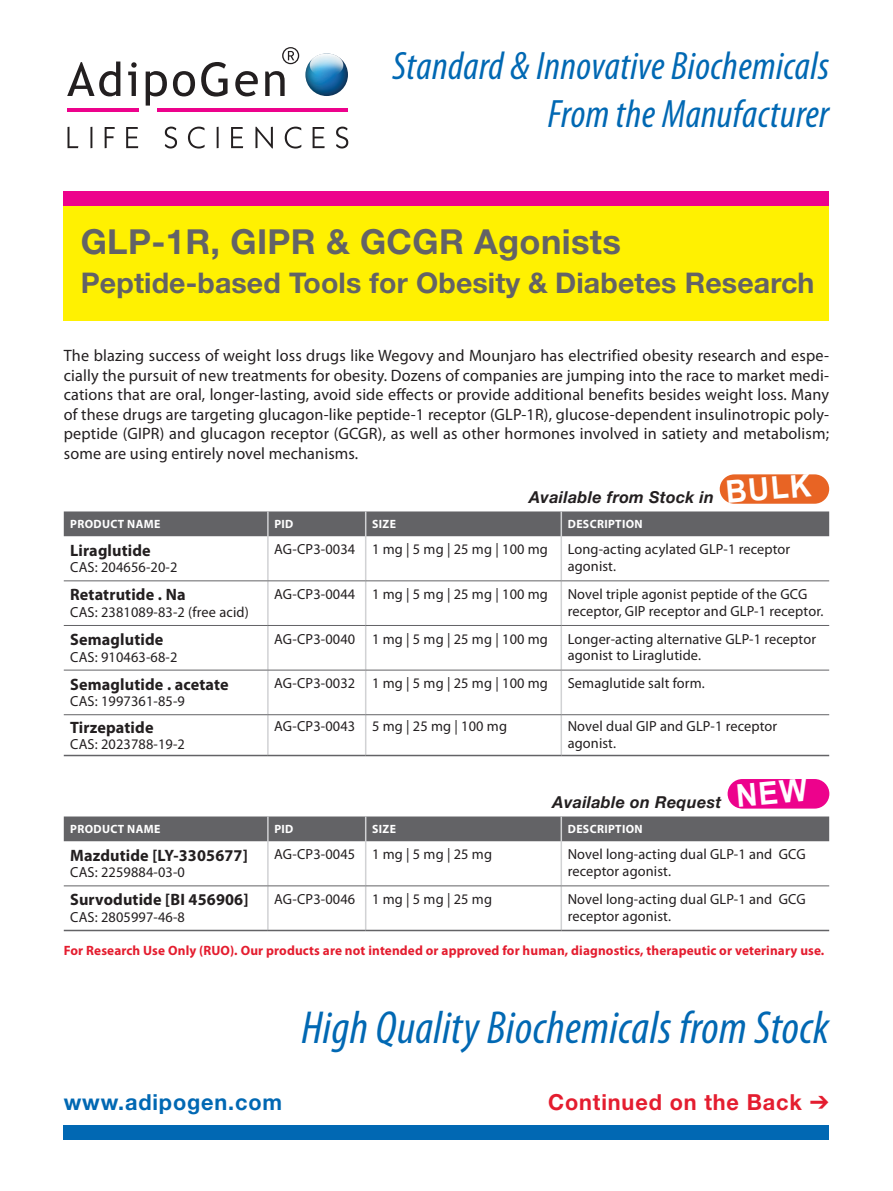
<style>
.page{position:relative;width:893px;height:1191px;background:#fff}
.page>*{position:absolute;margin:0;border:0;box-sizing:border-box;transform-origin:0 0}
.t1{font:italic condensed 46.5px "Myriad Pro";letter-spacing:.01em;color:#0168b3}
.t2{font:italic condensed 39.75px/47.7px "Myriad Pro";letter-spacing:.01em;color:#0168b3;text-align:right}
.t3{font:700 34.5px "Helvetica Neue LT Std";letter-spacing:.01em;color:#636366}
.t4{font:700 31.2px "Arial";color:#fff;scale:.94 1}
.t5{font:700 28.5px "Helvetica Neue LT Std";letter-spacing:.005em;color:#636366}
.t6{font:700 22.2px "Helvetica Neue LT Std";letter-spacing:.04em;color:#e41d2f}
.t7{font:700 22.2px "Helvetica Neue LT Std";letter-spacing:.04em;color:#0168b3}
.t8{font:16.5px/19.5px "Myriad Pro";letter-spacing:.01em;color:#231f20;text-align:justify}
.t9{font:700 16.5px "Myriad Pro";letter-spacing:.01em;color:#231f20}
.t10{font:italic 700 16.5px "Helvetica Neue LT Std";letter-spacing:.02em;color:#231f20}
.t11{font:14.7px/16.5px "Myriad Pro";letter-spacing:.01em;color:#231f20}
.t12{font:700 13.5px "Myriad Pro";letter-spacing:.01em;color:#e41d2f}
.t13{font:700 12px "Myriad Pro";letter-spacing:.03em;color:#fff}
</style>
<div class="page">
<div style="left:64px;top:206px;width:765px;height:115px;background:#fff101"></div>
<div style="left:64px;top:191px;width:765px;height:15px;background:#ed028c"></div>
<svg style="left:67px;top:62px;width:53px;height:34px"></svg>
<svg style="left:128px;top:62px;width:9px;height:34px"></svg>
<svg style="left:146px;top:71px;width:21px;height:35px"></svg>
<svg style="left:173px;top:71px;width:22px;height:25px"></svg>
<svg style="left:201px;top:62px;width:27px;height:35px"></svg>
<svg style="left:235px;top:71px;width:23px;height:25px"></svg>
<svg style="left:265px;top:71px;width:20px;height:25px"></svg>
<img style="left:305px;top:53px;width:43px;height:43px;border-radius:21px">
<svg style="left:282px;top:47px;width:17px;height:17px"></svg>
<hr style="left:67px;top:108px;width:72px;height:4px;background:#ed028c">
<hr style="left:157px;top:108px;width:191px;height:4px;background:#ed028c">
<svg style="left:68px;top:127px;width:10px;height:21px"></svg>
<hr style="left:90px;top:127px;width:2px;height:21px;background:#231f20">
<svg style="left:105px;top:127px;width:10px;height:21px"></svg>
<svg style="left:126px;top:127px;width:12px;height:21px"></svg>
<svg style="left:165px;top:127px;width:12px;height:21px"></svg>
<svg style="left:188px;top:127px;width:17px;height:21px"></svg>
<hr style="left:217px;top:127px;width:2px;height:21px;background:#231f20">
<svg style="left:231px;top:127px;width:12px;height:21px"></svg>
<svg style="left:255px;top:127px;width:18px;height:21px"></svg>
<svg style="left:285px;top:127px;width:16px;height:21px"></svg>
<svg style="left:313px;top:127px;width:12px;height:21px"></svg>
<svg style="left:336px;top:127px;width:12px;height:21px"></svg>
<div style="left:64px;top:1125px;width:765px;height:15px;background:#0168b3"></div>
<hr style="left:267px;top:536px;width:2px;height:44px;background:#d1d2d4">
<hr style="left:365px;top:536px;width:1px;height:44px;background:#d1d2d4">
<hr style="left:561px;top:536px;width:1px;height:44px;background:#d1d2d4">
<hr style="left:267px;top:581px;width:2px;height:44px;background:#d1d2d4">
<hr style="left:365px;top:581px;width:1px;height:44px;background:#d1d2d4">
<hr style="left:561px;top:581px;width:1px;height:44px;background:#d1d2d4">
<hr style="left:267px;top:626px;width:2px;height:43px;background:#d1d2d4">
<hr style="left:365px;top:626px;width:1px;height:43px;background:#d1d2d4">
<hr style="left:561px;top:626px;width:1px;height:43px;background:#d1d2d4">
<hr style="left:267px;top:670px;width:2px;height:44px;background:#d1d2d4">
<hr style="left:365px;top:670px;width:1px;height:44px;background:#d1d2d4">
<hr style="left:561px;top:670px;width:1px;height:44px;background:#d1d2d4">
<hr style="left:267px;top:715px;width:2px;height:39px;background:#d1d2d4">
<hr style="left:365px;top:715px;width:1px;height:39px;background:#d1d2d4">
<hr style="left:561px;top:715px;width:1px;height:39px;background:#d1d2d4">
<hr style="left:64px;top:580px;width:204px;height:1px;background:#636366">
<hr style="left:268px;top:580px;width:98px;height:1px;background:#636366">
<hr style="left:366px;top:580px;width:195px;height:1px;background:#636366">
<hr style="left:561px;top:580px;width:268px;height:1px;background:#636366">
<hr style="left:64px;top:625px;width:204px;height:1px;background:#636366">
<hr style="left:268px;top:625px;width:98px;height:1px;background:#636366">
<hr style="left:366px;top:625px;width:195px;height:1px;background:#636366">
<hr style="left:561px;top:625px;width:268px;height:1px;background:#636366">
<hr style="left:64px;top:669px;width:204px;height:1px;background:#636366">
<hr style="left:268px;top:669px;width:98px;height:1px;background:#636366">
<hr style="left:366px;top:669px;width:195px;height:1px;background:#636366">
<hr style="left:561px;top:669px;width:268px;height:1px;background:#636366">
<hr style="left:64px;top:714px;width:204px;height:1px;background:#636366">
<hr style="left:268px;top:714px;width:98px;height:1px;background:#636366">
<hr style="left:366px;top:714px;width:195px;height:1px;background:#636366">
<hr style="left:561px;top:714px;width:268px;height:1px;background:#636366">
<div style="left:64px;top:511px;width:765px;height:25px;background:#636366"></div>
<hr style="left:64px;top:754px;width:204px;height:2px;background:#636366">
<hr style="left:268px;top:754px;width:98px;height:2px;background:#636366">
<hr style="left:366px;top:754px;width:195px;height:2px;background:#636366">
<hr style="left:561px;top:754px;width:268px;height:2px;background:#636366">
<div style="left:720px;top:474px;width:109px;height:30px;background:#e86424;border-radius:15px"></div>
<hr style="left:267px;top:841px;width:2px;height:44px;background:#d1d2d4">
<hr style="left:365px;top:841px;width:1px;height:44px;background:#d1d2d4">
<hr style="left:561px;top:841px;width:1px;height:44px;background:#d1d2d4">
<hr style="left:267px;top:886px;width:2px;height:43px;background:#d1d2d4">
<hr style="left:365px;top:886px;width:1px;height:43px;background:#d1d2d4">
<hr style="left:561px;top:886px;width:1px;height:43px;background:#d1d2d4">
<hr style="left:64px;top:885px;width:204px;height:1px;background:#636366">
<hr style="left:268px;top:885px;width:98px;height:1px;background:#636366">
<hr style="left:366px;top:885px;width:195px;height:1px;background:#636366">
<hr style="left:561px;top:885px;width:268px;height:1px;background:#636366">
<hr style="left:64px;top:929px;width:204px;height:2px;background:#636366">
<hr style="left:268px;top:929px;width:98px;height:2px;background:#636366">
<hr style="left:366px;top:929px;width:195px;height:2px;background:#636366">
<hr style="left:561px;top:929px;width:268px;height:2px;background:#636366">
<div style="left:64px;top:816px;width:765px;height:25px;background:#636366"></div>
<div style="left:728px;top:779px;width:101px;height:29px;background:#ed028c;border-radius:15px"></div>
<h2 class="t2" style="left:393px;top:45px;width:438px">Standard &amp; Innovative Biochemicals<br>From the Manufacturer</h2>
<h3 class="t3" style="left:81px;top:229px;width:542px">GLP-1R, GIPR &amp; GCGR Agonists</h3>
<h3 class="t5" style="left:81px;top:272px;width:735px">Peptide-based Tools for Obesity &amp; Diabetes Research</h3>
<p class="t8" style="left:64px;top:347px;width:767px">The blazing success of weight loss drugs like Wegovy and Mounjaro has electrified obesity research and espe&shy;cially the pursuit of new treatments for obesity. Dozens of companies are jumping into the race to market medi&shy;cations that are oral, longer-lasting, avoid side effects or provide additional benefits besides weight loss. Many of these drugs are targeting glucagon-like peptide-1 receptor (GLP-1R), glucose-dependent insulinotropic poly&shy;peptide (GIPR) and glucagon receptor (GCGR), as well as other hormones involved in satiety and metabolism; some are using entirely novel mechanisms.</p>
<p class="t10" style="left:529px;top:491px;width:186px">Available from Stock in</p>
<h3 class="t4" style="left:725px;top:481px;width:92px;rotate:-5deg">BULK</h3>
<p class="t13" style="left:70px;top:519px;width:92px">PRODUCT NAME</p>
<p class="t13" style="left:274px;top:519px;width:21px">PID</p>
<p class="t13" style="left:372px;top:519px;width:25px">SIZE</p>
<p class="t13" style="left:568px;top:519px;width:76px">DESCRIPTION</p>
<p class="t9" style="left:70px;top:544px;width:82px">Liraglutide</p>
<p class="t11" style="left:70px;top:560px;width:109px">CAS: 204656-20-2</p>
<p class="t11" style="left:274px;top:542px;width:275px">AG-CP3-0034 1 mg | 5 mg | 25 mg | 100 mg</p>
<p class="t11" style="left:568px;top:542px;width:224px">Long-acting acylated GLP-1 receptor agonist.</p>
<p class="t9" style="left:70px;top:588px;width:117px">Retatrutide . Na</p>
<p class="t11" style="left:70px;top:605px;width:180px">CAS: 2381089-83-2 (free acid)</p>
<p class="t11" style="left:274px;top:587px;width:275px">AG-CP3-0044 1 mg | 5 mg | 25 mg | 100 mg</p>
<p class="t11" style="left:568px;top:587px;width:257px">Novel triple agonist peptide of the GCG receptor, GIP receptor and GLP-1 receptor.</p>
<p class="t9" style="left:70px;top:633px;width:95px">Semaglutide</p>
<p class="t11" style="left:70px;top:649px;width:109px">CAS: 910463-68-2</p>
<p class="t11" style="left:274px;top:632px;width:275px">AG-CP3-0040 1 mg | 5 mg | 25 mg | 100 mg</p>
<p class="t11" style="left:568px;top:632px;width:250px">Longer-acting alternative GLP-1 receptor agonist to Liraglutide.</p>
<p class="t9" style="left:70px;top:678px;width:160px">Semaglutide . acetate</p>
<p class="t11" style="left:70px;top:694px;width:116px">CAS: 1997361-85-9</p>
<p class="t11" style="left:274px;top:676px;width:275px">AG-CP3-0032 1 mg | 5 mg | 25 mg | 100 mg</p>
<p class="t11" style="left:568px;top:676px;width:139px">Semaglutide salt form.</p>
<p class="t9" style="left:70px;top:720px;width:85px">Tirzepatide</p>
<p class="t11" style="left:70px;top:737px;width:116px">CAS: 2023788-19-2</p>
<p class="t11" style="left:274px;top:719px;width:234px">AG-CP3-0043 5 mg | 25 mg | 100 mg</p>
<p class="t11" style="left:568px;top:719px;width:211px">Novel dual GIP and GLP-1 receptor agonist.</p>
<p class="t10" style="left:553px;top:795px;width:170px">Available on Request</p>
<p class="t13" style="left:70px;top:824px;width:92px">PRODUCT NAME</p>
<p class="t13" style="left:274px;top:824px;width:21px">PID</p>
<p class="t13" style="left:372px;top:824px;width:25px">SIZE</p>
<p class="t13" style="left:568px;top:824px;width:76px">DESCRIPTION</p>
<p class="t9" style="left:70px;top:849px;width:179px">Mazdutide [LY-3305677]</p>
<p class="t11" style="left:70px;top:865px;width:116px">CAS: 2259884-03-0</p>
<p class="t11" style="left:274px;top:847px;width:219px">AG-CP3-0045 1 mg | 5 mg | 25 mg</p>
<p class="t11" style="left:568px;top:847px;width:240px">Novel long-acting dual GLP-1 and GCG receptor agonist.</p>
<p class="t9" style="left:70px;top:893px;width:180px">Survodutide [BI 456906]</p>
<p class="t11" style="left:70px;top:910px;width:116px">CAS: 2805997-46-8</p>
<p class="t11" style="left:274px;top:892px;width:219px">AG-CP3-0046 1 mg | 5 mg | 25 mg</p>
<p class="t11" style="left:568px;top:892px;width:240px">Novel long-acting dual GLP-1 and GCG receptor agonist.</p>
<p class="t12" style="left:64px;top:945px;width:762px">For Research Use Only (RUO). Our products are not intended or approved for human, diagnostics, therapeutic or veterinary use.</p>
<h1 class="t1" style="left:301px;top:1010px;width:529px">High Quality Biochemicals from Stock</h1>
<h3 class="t7" style="left:64px;top:1094px;width:220px">www.adipogen.com</h3>
<h3 class="t6" style="left:548px;top:1094px;width:255px">Continued on the Back</h3>
</div>
